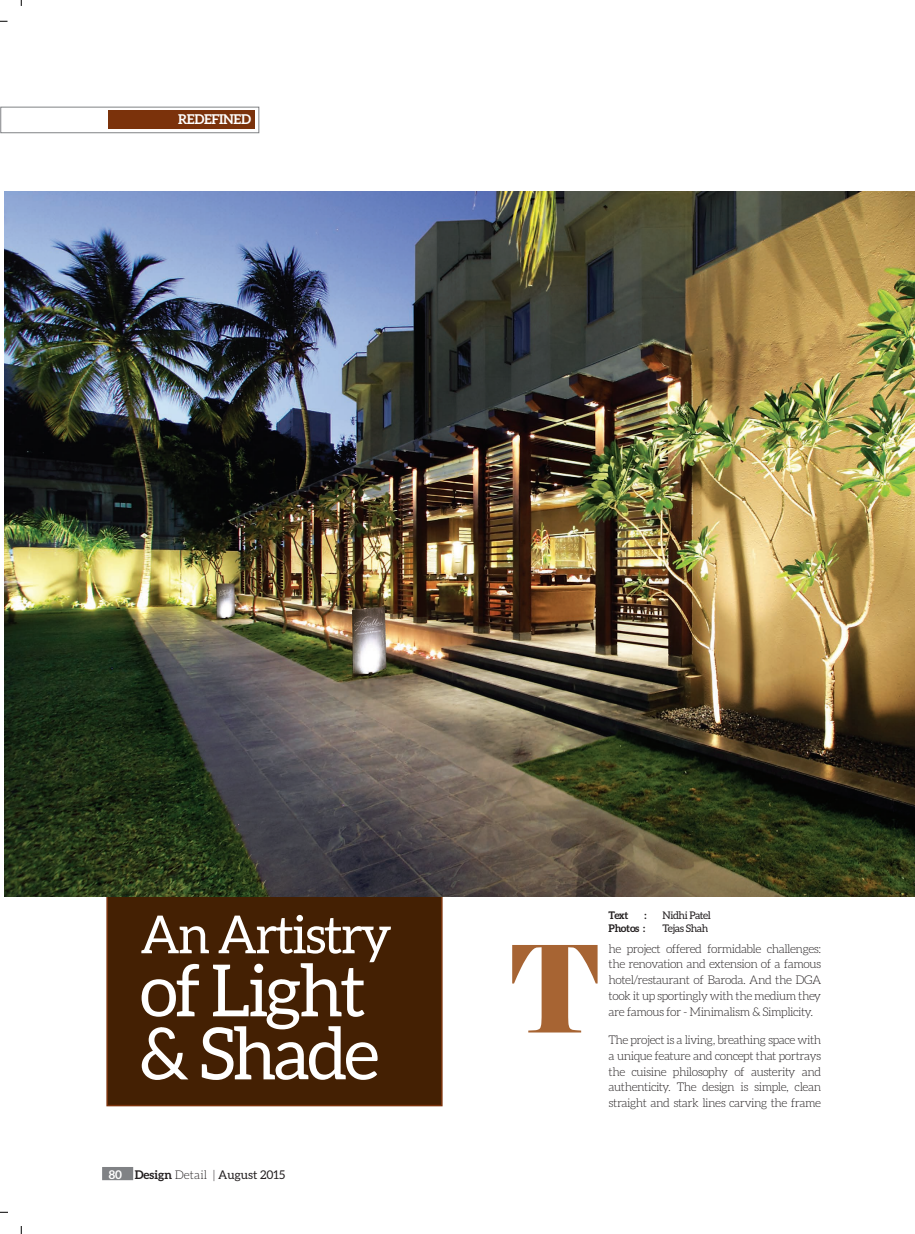
<style>
.page{position:relative;width:915px;height:1234px;background:#fff}
.page>*{position:absolute;margin:0;border:0;box-sizing:border-box;transform-origin:0 0}
.SUB_title{font:120px "Elephant";color:#a76433;scale:.9 1}
.picture_title{font:72px "Aleo";letter-spacing:-.04em;color:#fff}
.picture_title-2{font:52.5px "Aleo";letter-spacing:-.04em;color:#fff}
.t1{font:700 13.5px "Aleo";letter-spacing:-.025em;color:#fff}
.text_title{font:300 12px/15.8px "Aleo";letter-spacing:-.04em;color:#231f20;text-align:justify}
.page_number{font:12px "Aleo";color:#231f20}
.picture_title-3{font:10.5px "Aleo";letter-spacing:-.035em;color:#231f20}
.picture_title-4{font:700 10.5px "Aleo";letter-spacing:-.035em;color:#231f20}
.s1{font-weight:700;color:#fff}
.s2{font-weight:700}
.s3{font-weight:300}
</style>
<div class="page">
<div style="left:102px;top:1166px;width:31px;height:13px;background:#808285;border:2px solid #808285"></div>
<div style="left:106px;top:325px;width:336px;height:781px;background:#442003;border:2px solid #7b320b"></div>
<img style="left:4px;top:191px;width:910px;height:704px">
<div style="left:1px;top:107px;width:258px;height:26px;border:1px solid #808285"></div>
<div style="left:108px;top:111px;width:147px;height:18px;background:#7b320b"></div>
<p class="t1" style="left:178px;top:112px;width:74px">REDEFINED</p>
<p class="picture_title-2" style="left:140px;top:904px;width:253px">An Artistry</p>
<p class="picture_title" style="left:140px;top:949px;width:227px">of Light</p>
<p class="picture_title" style="left:140px;top:1012px;width:241px">&amp; Shade</p>
<p class="page_number" style="left:109px;top:1167px;width:178px"><span class="s1">80</span> <span class="s2">Design</span> <span class="s3">Detail |</span> August 2015</p>
<p class="SUB_title" style="left:511px;top:914px;width:98px">T</p>
<p class="picture_title-4" style="left:608px;top:908px;width:21px">Text</p>
<p class="picture_title-4" style="left:644px;top:908px;width:4px">:</p>
<p class="picture_title-3" style="left:662px;top:909px;width:50px">Nidhi Patel</p>
<p class="picture_title-4" style="left:608px;top:922px;width:38px">Photos :</p>
<p class="picture_title-3" style="left:662px;top:922px;width:47px">Tejas Shah</p>
<p class="text_title" style="left:608px;top:940px;width:214px">he project offered formidable challenges: the renovation and extension of a famous hotel/restaurant of Baroda. And the DGA took it up sportingly with the medium they are famous for - Minimalism &amp; Simplicity.</p>
<p class="text_title" style="left:608px;top:1031px;width:214px">The project is a living, breathing space with a unique feature and concept that portrays the cuisine philosophy of austerity and authenticity. The design is simple, clean straight and stark lines carving the frame</p>
</div>
